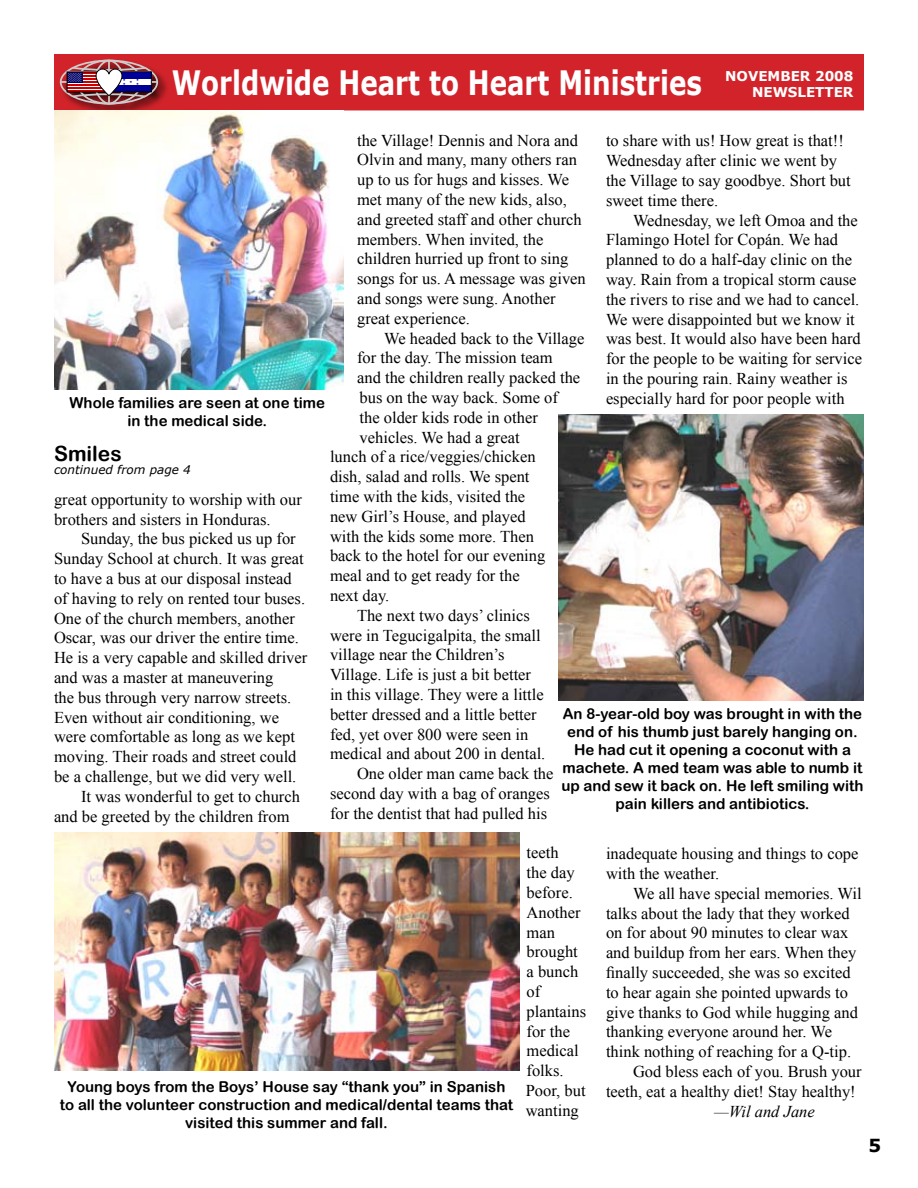
<style>
.page{position:relative;width:918px;height:1188px;background:#fff}
.page>*{position:absolute;margin:0;border:0;box-sizing:border-box;transform-origin:0 0}
.t1{font:700 33.6px "Verdana";color:#fff;scale:.78 1}
.t2{font:21px "Arial Rounded MT Bold";color:#000}
.t3{font:16.5px/19.8px "Times New Roman";color:#000}
.t4{font:italic 16.5px "Times New Roman";color:#000}
.t5{font:15px/18px "Arial Rounded MT Bold";color:#000;text-align:center}
.t6{font:700 13.5px/16.2px "Verdana";color:#fff;text-align:right}
.t7{font:italic 12px "Verdana";color:#000}
</style>
<div class="page">
<div style="left:55px;top:55px;width:808px;height:55px;background:#d2232a"></div>
<div style="left:54px;top:54px;width:810px;height:56px;border:2px solid #d2232a"></div>
<div style="left:58px;top:58px;width:113px;height:59px;background:#000;opacity:.75"></div>
<div style="left:60px;top:60px;width:98px;height:45px;border:2px solid #ccc;border-radius:50%"></div>
<hr style="left:108px;top:60px;width:2px;height:44px;background:#ccc">
<hr style="left:61px;top:81px;width:97px;height:2px;background:#ccc">
<div style="left:67px;top:72px;width:38px;height:20px;border:1px solid #000"></div>
<div style="left:111px;top:72px;width:40px;height:20px;background:#fff"></div>
<div style="left:111px;top:72px;width:40px;height:6px;background:#009"></div>
<div style="left:111px;top:85px;width:40px;height:7px;background:#009"></div>
<img style="left:54px;top:110px;width:290px;height:280px">
<img style="left:558px;top:414px;width:306px;height:286px">
<img style="left:54px;top:832px;width:466px;height:239px">
<svg style="left:68px;top:65px;width:79px;height:34px"></svg>
<h1 class="t1" style="left:172px;top:61px;width:681px">Worldwide Heart to Heart Ministries</h1>
<p class="t6" style="left:725px;top:67px;width:130px">NOVEMBER 2008<br>NEWSLETTER</p>
<p class="t3" style="left:357px;top:130px;width:230px">the Village! Dennis and Nora and<br>Olvin and many, many others ran up to us for hugs and kisses. We met many of the new kids, also, and greeted staff and other church members. When invited, the children hurried up front to sing songs for us. A message was given and songs were sung. Another great experience.</p>
<p class="t3" style="left:384px;top:328px;width:202px">We headed back to the Village</p>
<p class="t3" style="left:357px;top:348px;width:197px">for the day. The mission team</p>
<p class="t3" style="left:357px;top:367px;width:225px">and the children really packed the</p>
<p class="t3" style="left:360px;top:387px;width:200px">bus on the way back. Some of</p>
<p class="t3" style="left:360px;top:407px;width:180px">the older kids rode in other</p>
<p class="t3" style="left:360px;top:427px;width:162px">vehicles. We had a great</p>
<p class="t3" style="left:330px;top:447px;width:207px">lunch of a rice/veggies/chicken</p>
<p class="t3" style="left:330px;top:466px;width:201px">dish, salad and rolls. We spent</p>
<p class="t3" style="left:330px;top:486px;width:197px">time with the kids, visited the</p>
<p class="t3" style="left:330px;top:506px;width:197px">new Girl’s House, and played</p>
<p class="t3" style="left:330px;top:526px;width:206px">with the kids some more. Then</p>
<p class="t3" style="left:330px;top:546px;width:217px">back to the hotel for our evening</p>
<p class="t3" style="left:330px;top:565px;width:191px">meal and to get ready for the</p>
<p class="t3" style="left:330px;top:585px;width:61px">next day.</p>
<p class="t3" style="left:357px;top:605px;width:174px">The next two days’ clinics</p>
<p class="t3" style="left:330px;top:625px;width:212px">were in Tegucigalpita, the small</p>
<p class="t3" style="left:330px;top:645px;width:176px">village near the Children’s</p>
<p class="t3" style="left:330px;top:664px;width:203px">Village. Life is just a bit better</p>
<p class="t3" style="left:330px;top:684px;width:215px">in this village. They were a little</p>
<p class="t3" style="left:330px;top:704px;width:208px">better dressed and a little better</p>
<p class="t3" style="left:330px;top:724px;width:200px">fed, yet over 800 were seen in</p>
<p class="t3" style="left:330px;top:744px;width:217px">medical and about 200 in dental.</p>
<p class="t3" style="left:357px;top:763px;width:198px">One older man came back the</p>
<p class="t3" style="left:330px;top:783px;width:221px">second day with a bag of oranges</p>
<p class="t3" style="left:330px;top:803px;width:219px">for the dentist that had pulled his</p>
<p class="t3" style="left:526px;top:843px;width:62px">teeth<br>the day before.<br>Another man brought a bunch of plantains for the medical folks.<br>Poor, but wanting</p>
<p class="t3" style="left:606px;top:131px;width:246px">to share with us! How great is that!!<br>Wednesday after clinic we went by the Village to say goodbye. Short but sweet time there.</p>
<p class="t3" style="left:606px;top:210px;width:258px;text-indent:27px">Wednesday, we left Omoa and the Flamingo Hotel for Copán. We had planned to do a half-day clinic on the way. Rain from a tropical storm cause the rivers to rise and we had to cancel.<br>We were disappointed but we know it was best. It would also have been hard for the people to be waiting for service in the pouring rain. Rainy weather is especially hard for poor people with</p>
<p class="t5" style="left:70px;top:394px;width:257px">Whole families are seen at one time in the medical side.</p>
<p class="t2" style="left:54px;top:441px;width:69px">Smiles</p>
<p class="t7" style="left:54px;top:462px;width:138px">continued from page 4</p>
<p class="t3" style="left:54px;top:489px;width:249px">great opportunity to worship with our brothers and sisters in Honduras.</p>
<p class="t3" style="left:81px;top:529px;width:216px">Sunday, the bus picked us up for</p>
<p class="t3" style="left:54px;top:549px;width:251px">Sunday School at church. It was great</p>
<p class="t3" style="left:54px;top:568px;width:239px">to have a bus at our disposal instead</p>
<p class="t3" style="left:54px;top:588px;width:253px">of having to rely on rented tour buses.</p>
<p class="t3" style="left:54px;top:608px;width:243px">One of the church members, another</p>
<p class="t3" style="left:54px;top:628px;width:246px">Oscar, was our driver the entire time.</p>
<p class="t3" style="left:54px;top:648px;width:255px">He is a very capable and skilled driver</p>
<p class="t3" style="left:54px;top:667px;width:221px">and was a master at maneuvering</p>
<p class="t3" style="left:54px;top:687px;width:239px">the bus through very narrow streets.</p>
<p class="t3" style="left:54px;top:707px;width:227px">Even without air conditioning, we</p>
<p class="t3" style="left:54px;top:727px;width:243px">were comfortable as long as we kept</p>
<p class="t3" style="left:54px;top:747px;width:244px">moving. Their roads and street could</p>
<p class="t3" style="left:54px;top:766px;width:244px">be a challenge, but we did very well.</p>
<p class="t3" style="left:81px;top:786px;width:221px">It was wonderful to get to church</p>
<p class="t3" style="left:54px;top:806px;width:237px">and be greeted by the children from</p>
<p class="t5" style="left:561px;top:704px;width:304px">An 8-year-old boy was brought in with the end of his thumb just barely hanging on.<br>He had cut it opening a coconut with a machete. A med team was able to numb it up and sew it back on. He left smiling with pain killers and antibiotics.</p>
<p class="t3" style="left:606px;top:844px;width:254px">inadequate housing and things to cope with the weather.</p>
<p class="t3" style="left:633px;top:883px;width:230px">We all have special memories. Wil</p>
<p class="t3" style="left:606px;top:903px;width:245px">talks about the lady that they worked</p>
<p class="t3" style="left:606px;top:923px;width:244px">on for about 90 minutes to clear wax</p>
<p class="t3" style="left:606px;top:943px;width:252px">and buildup from her ears. When they</p>
<p class="t3" style="left:606px;top:962px;width:246px">finally succeeded, she was so excited</p>
<p class="t3" style="left:606px;top:982px;width:243px">to hear again she pointed upwards to</p>
<p class="t3" style="left:606px;top:1002px;width:254px">give thanks to God while hugging and</p>
<p class="t3" style="left:606px;top:1022px;width:228px">thanking everyone around her. We</p>
<p class="t3" style="left:606px;top:1042px;width:247px">think nothing of reaching for a Q-tip.</p>
<p class="t3" style="left:633px;top:1061px;width:230px">God bless each of you. Brush your</p>
<p class="t3" style="left:606px;top:1081px;width:252px">teeth, eat a healthy diet! Stay healthy! --</p>
<p class="t4" style="left:714px;top:1100px;width:102px">—Wil and Jane</p>
<p class="t5" style="left:60px;top:1078px;width:455px">Young boys from the Boys’ House say “thank you” in Spanish to all the volunteer construction and medical/dental teams that visited this summer and fall.</p>
</div>
